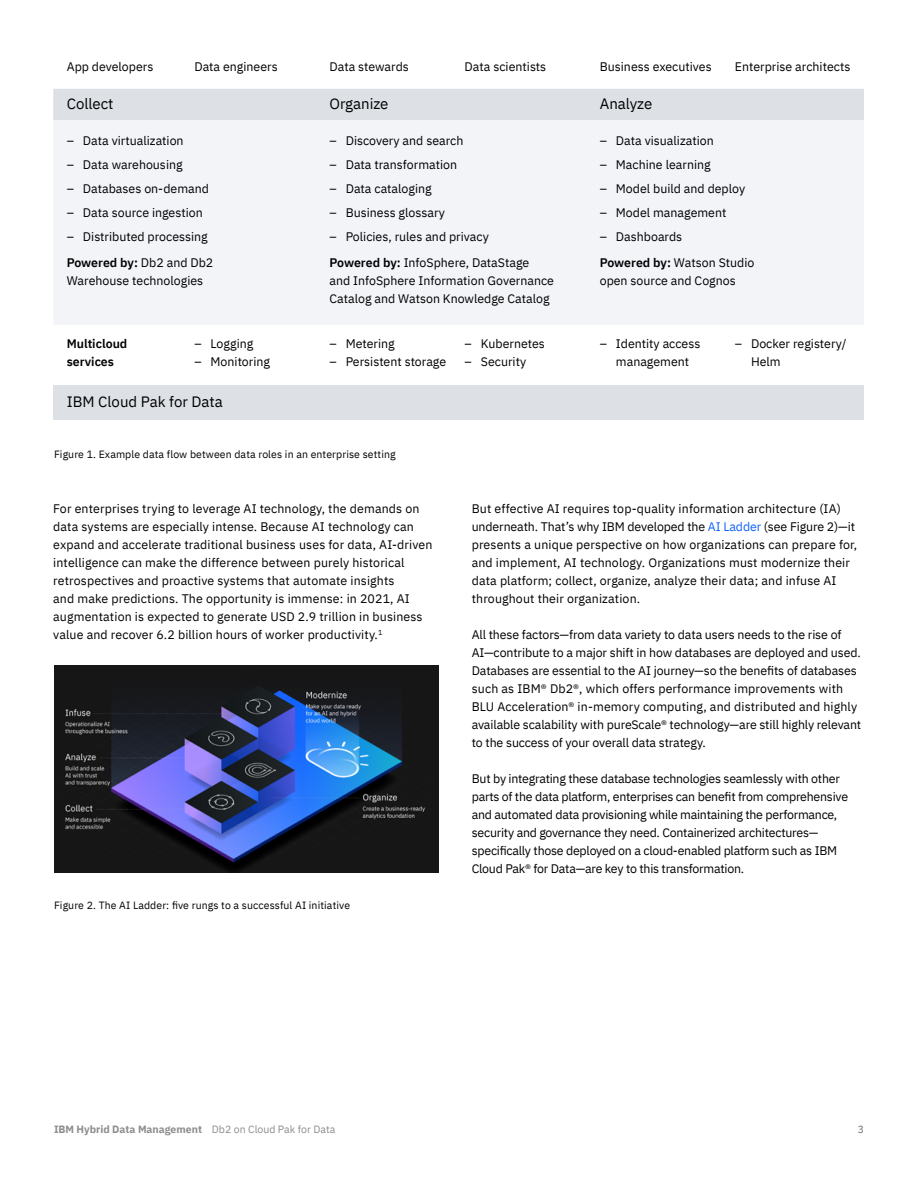
<style>
.page{position:relative;width:918px;height:1188px;background:#fff}
.page>*{position:absolute;margin:0;border:0;box-sizing:border-box;transform-origin:0 0}
.t1{font:15px "IBM Plex Sans";color:#000}
.t2{font:12.3px/18px "IBM Plex Sans";color:#000}
.t3{font:12.3px/18px "IBM Plex Sans";letter-spacing:-.02em;color:#000}
.t4{font:600 12.3px/18px "IBM Plex Sans";color:#000}
.t5{font:10.5px "IBM Plex Sans";letter-spacing:.01em;color:#000}
.t6{font:700 10.5px "IBM Plex Sans";color:#8d8d8d}
.t7{font:10.5px "IBM Plex Sans";color:#6f6f6f}
.s1{font-weight:600}
.s2{color:#0f62fe}
.s3{font-weight:400}
</style>
<div class="page">
<div style="left:53px;top:89px;width:811px;height:31px;background:#dde1e6"></div>
<div style="left:53px;top:120px;width:811px;height:205px;background:#f2f4f8"></div>
<div style="left:53px;top:385px;width:811px;height:34px;background:#dde1e6"></div>
<img style="left:54px;top:666px;width:384px;height:207px">
<p class="t2" style="left:67px;top:56px;width:88px">App developers</p>
<p class="t2" style="left:194px;top:56px;width:85px">Data engineers</p>
<p class="t2" style="left:330px;top:56px;width:81px">Data stewards</p>
<p class="t2" style="left:465px;top:56px;width:83px">Data scientists</p>
<p class="t2" style="left:600px;top:56px;width:114px">Business executives</p>
<p class="t2" style="left:735px;top:56px;width:117px">Enterprise architects</p>
<p class="t1" style="left:67px;top:93px;width:48px">Collect</p>
<p class="t1" style="left:330px;top:93px;width:60px">Organize</p>
<p class="t1" style="left:600px;top:93px;width:54px">Analyze</p>
<p class="t2" style="left:67px;top:131px;width:118px">– Data virtualization</p>
<p class="t2" style="left:67px;top:155px;width:117px">– Data warehousing</p>
<p class="t2" style="left:67px;top:179px;width:144px">– Databases on-demand</p>
<p class="t2" style="left:67px;top:203px;width:138px">– Data source ingestion</p>
<p class="t2" style="left:67px;top:227px;width:143px">– Distributed processing</p>
<p class="t2" style="left:330px;top:131px;width:136px">– Discovery and search</p>
<p class="t2" style="left:330px;top:155px;width:129px">– Data transformation</p>
<p class="t2" style="left:330px;top:179px;width:104px">– Data cataloging</p>
<p class="t2" style="left:330px;top:203px;width:117px">– Business glossary</p>
<p class="t2" style="left:330px;top:227px;width:161px">– Policies, rules and privacy</p>
<p class="t2" style="left:600px;top:131px;width:116px">– Data visualization</p>
<p class="t2" style="left:600px;top:155px;width:112px">– Machine learning</p>
<p class="t2" style="left:600px;top:179px;width:147px">– Model build and deploy</p>
<p class="t2" style="left:600px;top:203px;width:128px">– Model management</p>
<p class="t2" style="left:600px;top:227px;width:84px">– Dashboards</p>
<p class="t2" style="left:67px;top:253px;width:148px"><span class="s1">Powered by:</span> Db2 and Db2<br>Warehouse technologies</p>
<p class="t2" style="left:330px;top:253px;width:226px"><span class="s1">Powered by:</span> InfoSphere, DataStage<br>and InfoSphere Information Governance<br>Catalog and Watson Knowledge Catalog</p>
<p class="t2" style="left:600px;top:253px;width:156px"><span class="s1">Powered by:</span> Watson Studio open source and Cognos</p>
<p class="t4" style="left:67px;top:334px;width:62px">Multicloud services</p>
<p class="t2" style="left:194px;top:334px;width:60px">– Logging</p>
<p class="t2" style="left:465px;top:334px;width:82px">– Kubernetes</p>
<p class="t2" style="left:465px;top:352px;width:63px">– Security</p>
<p class="t2" style="left:600px;top:334px;width:102px;text-align:center">– Identity access management</p>
<p class="t2" style="left:751px;top:334px;width:97px;text-indent:-16px">– Docker registery/<br>Helm</p>
<p class="t2" style="left:330px;top:334px;width:67px">– Metering</p>
<p class="t2" style="left:330px;top:352px;width:118px">– Persistent storage</p>
<p class="t2" style="left:194px;top:352px;width:77px">– Monitoring</p>
<p class="t1" style="left:67px;top:390px;width:158px">IBM Cloud Pak for Data</p>
<p class="t5" style="left:54px;top:446px;width:343px">Figure 1. Example data flow between data roles in an enterprise setting</p>
<p class="t2" style="left:53px;top:498px;width:381px">For enterprises trying to leverage AI technology, the demands on data systems are especially intense. Because AI technology can expand and accelerate traditional business uses for data, AI-driven intelligence can make the difference between purely historical retrospectives and proactive systems that automate insights<br>and make predictions. The opportunity is immense: in 2021, AI augmentation is expected to generate USD 2.9 trillion in business value and recover 6.2 billion hours of worker productivity.<sup>1</sup></p>
<p class="t5" style="left:54px;top:898px;width:298px">Figure 2. The AI Ladder: five rungs to a successful AI initiative</p>
<p class="t2" style="left:472px;top:498px;width:387px">But effective AI requires top-quality information architecture (IA) underneath. That’s why IBM developed the <span class="s2">AI Ladder</span> (see Figure 2)—it presents a unique perspective on how organizations can prepare for, and implement, AI technology. Organizations must modernize their data platform; collect, organize, analyze their data; and infuse AI throughout their organization.</p>
<p class="t2" style="left:472px;top:624px;width:391px">All these factors—from data variety to data users needs to the rise of AI—contribute to a major shift in how databases are deployed and used.<br>Databases are essential to the AI journey—so the benefits of databases such as IBM® Db2®, which offers performance improvements with BLU Acceleration® in-memory computing, and distributed and highly available scalability with pureScale® technology—are still highly relevant to the success of your overall data strategy.</p>
<p class="t3" style="left:472px;top:768px;width:378px">But by integrating these database technologies seamlessly with other parts of the data platform, enterprises can benefit from comprehensive and automated data provisioning while maintaining the performance, security and governance they need. Containerized architectures— specifically those deployed on a cloud-enabled platform such as IBM Cloud Pak® for Data—are key to this transformation.</p>
<p class="t6" style="left:54px;top:1121px;width:283px">IBM Hybrid Data Management <span class="s3">Db2 on Cloud Pak for Data</span></p>
<p class="t7" style="left:858px;top:1121px;width:8px">3</p>
</div>
